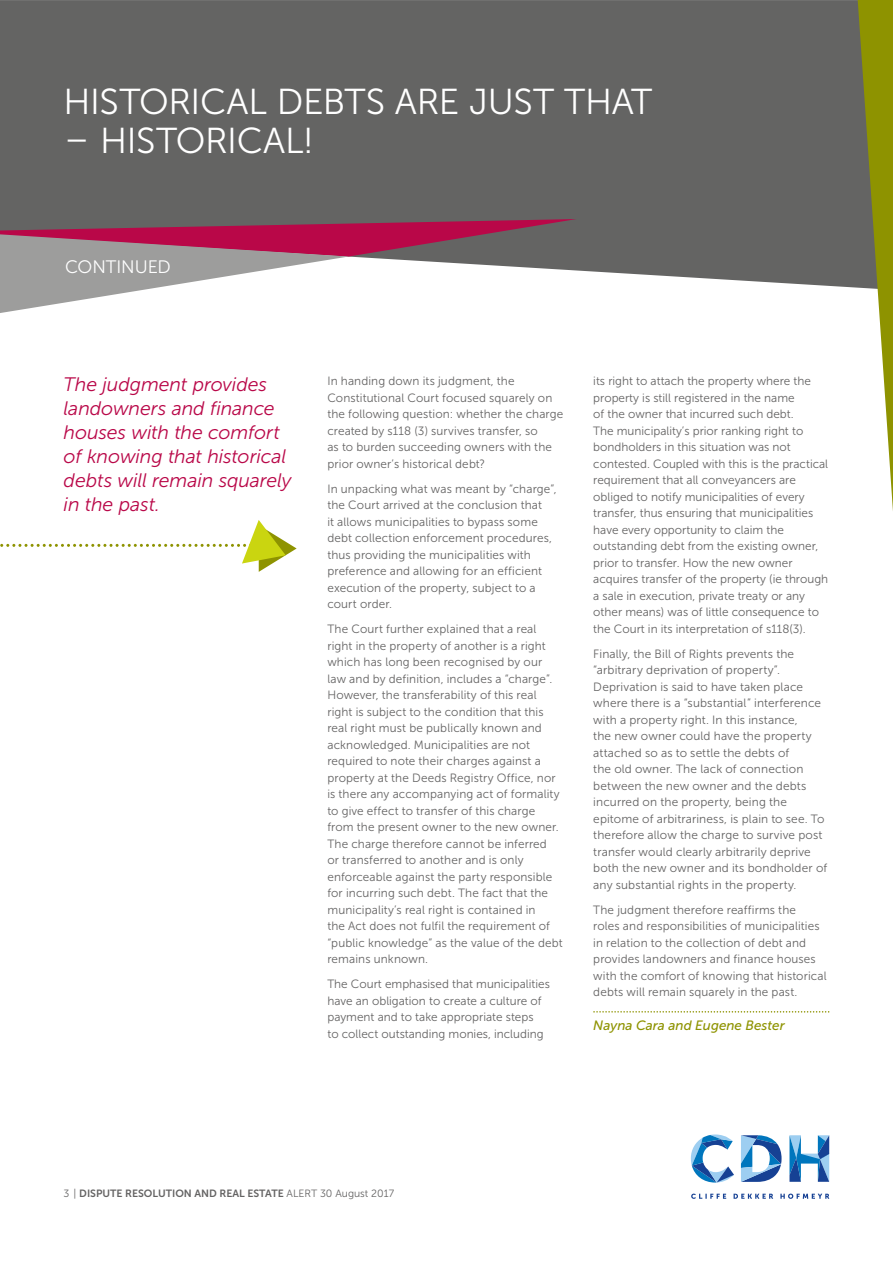
<style>
.page{position:relative;width:893px;height:1263px;background:#fff}
.page>*{position:absolute;margin:0;border:0;box-sizing:border-box;transform-origin:0 0}
.t1{font:36px "Museo Sans 300";letter-spacing:-.01em;color:#fff}
.t2{font:italic 19.5px/24px "Museo Sans 300";letter-spacing:-.005em;color:#b90748}
.t3{font:18px "Museo Sans 300";letter-spacing:-.005em;color:#fff}
.t4{font:italic 13.5px "Museo Sans 500";color:#8e9300}
.t5{font:12px/16.5px "Museo Sans 300";letter-spacing:.01em;color:#646363}
.t6{font:10.5px "Museo Sans 700";color:#646363}
.s1{font-family:"Museo Sans 300"}
</style>
<div class="page">
<div style="left:0;top:0;width:854px;height:288px;background:#646463"></div>
<svg style="left:0;top:217px;width:576px;height:96px"></svg>
<svg style="left:593px;top:1011px;width:236px;height:2px"></svg>
<svg style="left:691px;top:1194px;width:138px;height:5px"></svg>
<svg style="left:789px;top:1135px;width:40px;height:47px"></svg>
<svg style="left:691px;top:1135px;width:43px;height:48px"></svg>
<svg style="left:741px;top:1135px;width:40px;height:47px"></svg>
<svg style="left:854px;top:0;width:38px;height:497px"></svg>
<svg style="left:0;top:520px;width:296px;height:52px"></svg>
<h1 class="t1" style="left:64px;top:89px;width:590px">HISTORICAL DEBTS ARE JUST THAT</h1>
<h1 class="t1" style="left:64px;top:128px;width:252px">– HISTORICAL!</h1>
<h3 class="t3" style="left:65px;top:260px;width:107px">CONTINUED</h3>
<h2 class="t2" style="left:64px;top:374px;width:229px">The judgment provides landowners and finance houses with the comfort of knowing that historical debts will remain squarely in the past.</h2>
<p class="t5" style="left:327px;top:374px;width:237px">In handing down its judgment, the Constitutional Court focused squarely on the following question: whether the charge created by s118 (3) survives transfer, so<br>as to burden succeeding owners with the prior owner’s historical debt?</p>
<p class="t5" style="left:327px;top:482px;width:231px">In unpacking what was meant by “charge”, the Court arrived at the conclusion that<br>it allows municipalities to bypass some debt collection enforcement procedures, thus providing the municipalities with preference and allowing for an efficient execution of the property, subject to a court order.</p>
<p class="t5" style="left:327px;top:622px;width:237px">The Court further explained that a real right in the property of another is a right which has long been recognised by our law and by definition, includes a “charge”.<br>However, the transferability of this real right is subject to the condition that this real right must be publically known and acknowledged. Municipalities are not required to note their charges against a property at the Deeds Registry Office, nor is there any accompanying act of formality to give effect to transfer of this charge from the present owner to the new owner.<br>The charge therefore cannot be inferred<br>or transferred to another and is only enforceable against the party responsible for incurring such debt. The fact that the municipality’s real right is contained in<br>the Act does not fulfil the requirement of “public knowledge” as the value of the debt remains unknown.</p>
<p class="t5" style="left:327px;top:977px;width:224px">The Court emphasised that municipalities have an obligation to create a culture of payment and to take appropriate steps<br>to collect outstanding monies, including</p>
<p class="t5" style="left:593px;top:374px;width:236px">its right to attach the property where the property is still registered in the name<br>of the owner that incurred such debt.<br>The municipality’s prior ranking right to bondholders in this situation was not contested. Coupled with this is the practical requirement that all conveyancers are obliged to notify municipalities of every transfer, thus ensuring that municipalities have every opportunity to claim the outstanding debt from the existing owner, prior to transfer. How the new owner acquires transfer of the property (ie through a sale in execution, private treaty or any other means) was of little consequence to the Court in its interpretation of s118(3).</p>
<p class="t5" style="left:593px;top:647px;width:235px">Finally, the Bill of Rights prevents the “arbitrary deprivation of property”.<br>Deprivation is said to have taken place where there is a “substantial” interference with a property right. In this instance,<br>the new owner could have the property attached so as to settle the debts of<br>the old owner. The lack of connection between the new owner and the debts incurred on the property, being the epitome of arbitrariness, is plain to see. To therefore allow the charge to survive post transfer would clearly arbitrarily deprive both the new owner and its bondholder of any substantial rights in the property.</p>
<p class="t5" style="left:593px;top:903px;width:235px">The judgment therefore reaffirms the<br>roles and responsibilities of municipalities in relation to the collection of debt and provides landowners and finance houses with the comfort of knowing that historical debts will remain squarely in the past.</p>
<p class="t4" style="left:593px;top:1020px;width:193px">Nayna Cara and Eugene Bester</p>
<p class="t6" style="left:64px;top:1189px;width:332px"><span class="s1">3 |</span> DISPUTE RESOLUTION AND REAL ESTATE <span class="s1">ALERT 30 August 2017</span></p>
</div>
